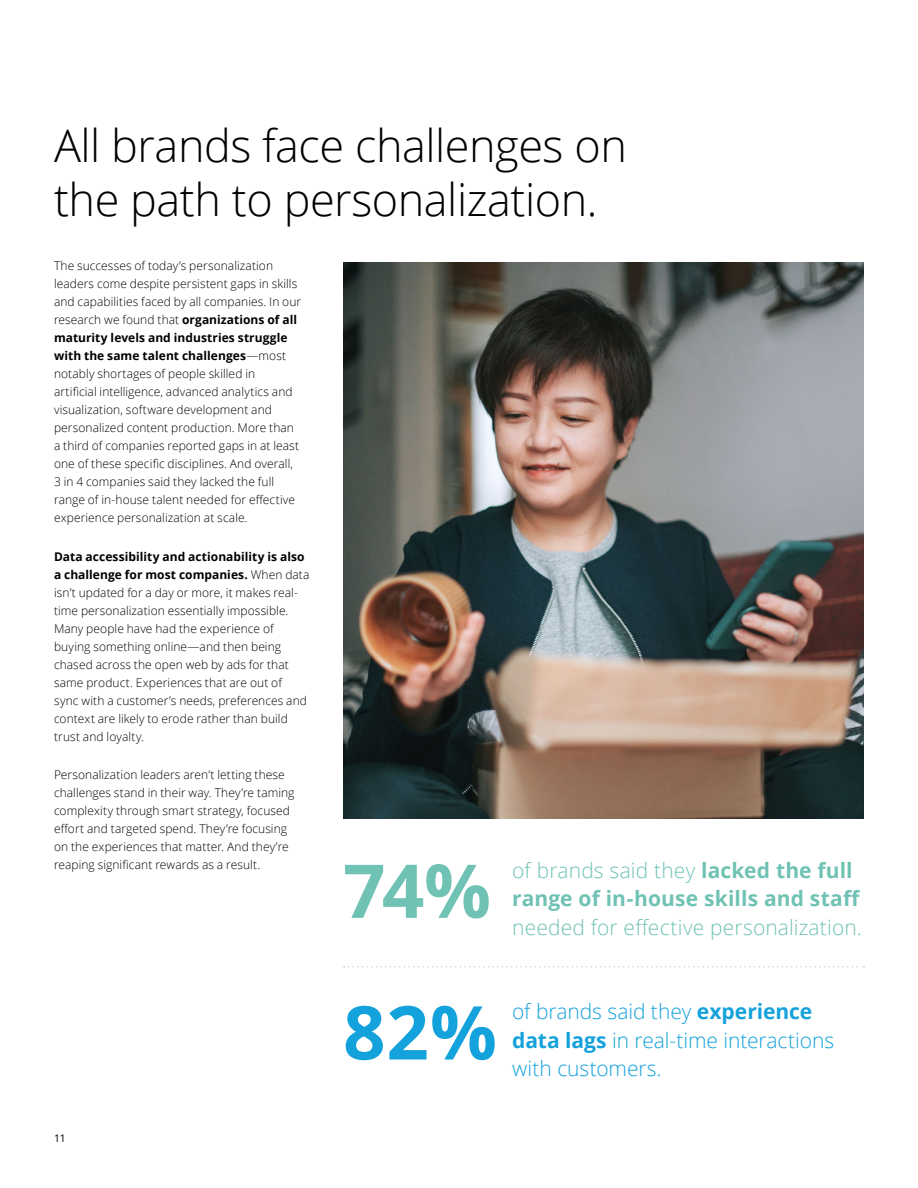
<style>
.page{position:relative;width:918px;height:1188px;background:#fff}
.page>*{position:absolute;margin:0;border:0;box-sizing:border-box;transform-origin:0 0}
.Quote_pullout_small{font:700 74.4px "Open Sans";color:#6fc2b4}
.Quote_pullout_small-2{font:700 74.4px "Open Sans";color:#14a2dc}
.Story_heading_light{font:300 45px/54px "Open Sans";letter-spacing:-.01em;color:#000}
.Quote_pullout_small-3{font:300 21px/28.5px "Open Sans";letter-spacing:-.005em;color:#14a2dc}
.Quote_pullout_small-4{font:700 21px/28.5px "Open Sans";letter-spacing:.005em;color:#6fc2b4}
.Quote_pullout_small-5{font:300 21px "Open Sans";letter-spacing:.005em;color:#6fc2b4}
.Body_copy__8_12pt{font:300 12px/18px "Open Sans";letter-spacing:.005em;color:#000}
.t1{font:10.5px "Open Sans";color:#000}
.s1{font-weight:700}
.s2{font-weight:300}
</style>
<div class="page">
<img style="left:343px;top:262px;width:521px;height:556px">
<svg style="left:344px;top:966px;width:520px;height:2px"></svg>
<p class="Story_heading_light" style="left:54px;top:117px;width:574px">All brands face challenges on the path to personalization.</p>
<p class="Body_copy__8_12pt" style="left:54px;top:257px;width:249px">The successes of today’s personalization leaders come despite persistent gaps in skills and capabilities faced by all companies. In our research we found that <span class="s1">organizations of all maturity levels and industries struggle with the same talent challenges</span>—most notably shortages of people skilled in<br>artificial intelligence, advanced analytics and visualization, software development and personalized content production. More than a third of companies reported gaps in at least one of these specific disciplines. And overall, 3 in 4 companies said they lacked the full range of in-house talent needed for effective experience personalization at scale.</p>
<p class="Body_copy__8_12pt" style="left:54px;top:547px;width:257px"><span class="s1">Data accessibility and actionability is also a challenge for most companies.</span> When data isn’t updated for a day or more, it makes real&shy;time personalization essentially impossible.<br>Many people have had the experience of buying something online—and then being chased across the open web by ads for that same product. Experiences that are out of sync with a customer’s needs, preferences and context are likely to erode rather than build trust and loyalty.</p>
<p class="Body_copy__8_12pt" style="left:54px;top:765px;width:242px">Personalization leaders aren’t letting these challenges stand in their way. They’re taming complexity through smart strategy, focused effort and targeted spend. They’re focusing on the experiences that matter. And they’re reaping significant rewards as a result.</p>
<p class="Quote_pullout_small-4" style="left:512px;top:856px;width:350px"><span class="s2">of brands said they</span> lacked the full range of in-house skills and staff</p>
<p class="Quote_pullout_small" style="left:343px;top:838px;width:149px">74%</p>
<p class="Quote_pullout_small-5" style="left:512px;top:913px;width:351px">needed for effective personalization.</p>
<p class="t1" style="left:54px;top:1131px;width:13px">11</p>
<p class="Quote_pullout_small-2" style="left:343px;top:980px;width:155px">82%</p>
<p class="Quote_pullout_small-3" style="left:512px;top:997px;width:323px">of brands said they <span class="s1">experience data lags</span> in real-time interactions with customers.</p>
</div>
